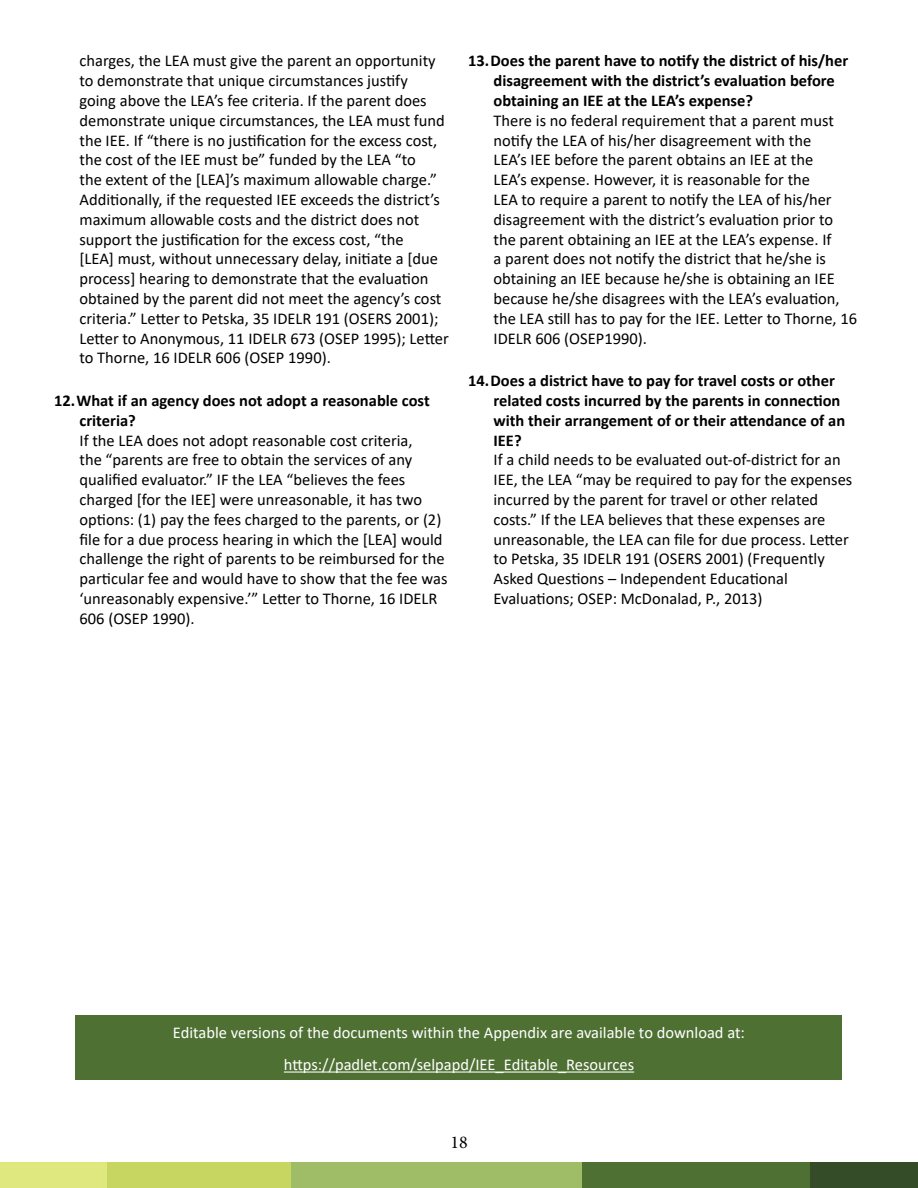
<style>
.page{position:relative;width:918px;height:1188px;background:#fff}
.page>*{position:absolute;margin:0;border:0;box-sizing:border-box;transform-origin:0 0}
.t1{font:18px "Minion Pro";color:#000}
.t2{font:16.5px/19.8px "Calibri";color:#000}
.t3{font:700 16.5px/19.8px "Calibri";color:#000}
.t4{font:16.5px/31.8px "Calibri";color:#fff;text-align:center}
</style>
<div class="page">
<div style="left:106px;top:1163px;width:186px;height:25px;background:#c6d660"></div>
<div style="left:0;top:1163px;width:106px;height:25px;background:#dfe77f"></div>
<div style="left:582px;top:1163px;width:228px;height:25px;background:#4f7033"></div>
<div style="left:292px;top:1163px;width:290px;height:25px;background:#9fbd66"></div>
<div style="left:810px;top:1163px;width:108px;height:25px;background:#354c28"></div>
<div style="left:76px;top:1016px;width:766px;height:32px;background:#4f7033"></div>
<div style="left:76px;top:1047px;width:766px;height:33px;background:#4f7033"></div>
<hr style="left:284px;top:1072px;width:350px;height:1px;background:#fff">
<p class="t2" style="left:80px;top:51px;width:371px">charges, the LEA must give the parent an opportunity to demonstrate that unique circumstances justify<br>going above the LEA’s fee criteria. If the parent does demonstrate unique circumstances, the LEA must fund the IEE. If “there is no justification for the excess cost, the cost of the IEE must be” funded by the LEA “to<br>the extent of the [LEA]’s maximum allowable charge.” Additionally, if the requested IEE exceeds the district’s maximum allowable costs and the district does not support the justification for the excess cost, “the<br>[LEA] must, without unnecessary delay, initiate a [due process] hearing to demonstrate that the evaluation obtained by the parent did not meet the agency’s cost criteria.” Letter to Petska, 35 IDELR 191 (OSERS 2001); Letter to Anonymous, 11 IDELR 673 (OSEP 1995); Letter to Thorne, 16 IDELR 606 (OSEP 1990).</p>
<p class="t3" style="left:80px;top:390px;width:352px;text-indent:-26px">12.What if an agency does not adopt a reasonable cost criteria?</p>
<p class="t2" style="left:80px;top:430px;width:369px">If the LEA does not adopt reasonable cost criteria,<br>the “parents are free to obtain the services of any qualified evaluator.” IF the LEA “believes the fees charged [for the IEE] were unreasonable, it has two options: (1) pay the fees charged to the parents, or (2) file for a due process hearing in which the [LEA] would challenge the right of parents to be reimbursed for the particular fee and would have to show that the fee was ‘unreasonably expensive.’” Letter to Thorne, 16 IDELR 606 (OSEP 1990).</p>
<p class="t3" style="left:494px;top:51px;width:356px;text-indent:-26px">13.Does the parent have to notify the district of his/her disagreement with the district’s evaluation before obtaining an IEE at the LEA’s expense?</p>
<p class="t2" style="left:494px;top:110px;width:365px">There is no federal requirement that a parent must notify the LEA of his/her disagreement with the<br>LEA’s IEE before the parent obtains an IEE at the<br>LEA’s expense. However, it is reasonable for the<br>LEA to require a parent to notify the LEA of his/her disagreement with the district’s evaluation prior to the parent obtaining an IEE at the LEA’s expense. If<br>a parent does not notify the district that he/she is obtaining an IEE because he/she is obtaining an IEE because he/she disagrees with the LEA’s evaluation, the LEA still has to pay for the IEE. Letter to Thorne, 16<br>IDELR 606 (OSEP1990).</p>
<p class="t3" style="left:494px;top:371px;width:353px;text-indent:-26px">14.Does a district have to pay for travel costs or other related costs incurred by the parents in connection with their arrangement of or their attendance of an IEE?</p>
<p class="t2" style="left:494px;top:450px;width:360px">If a child needs to be evaluated out-of-district for an IEE, the LEA “may be required to pay for the expenses incurred by the parent for travel or other related costs.” If the LEA believes that these expenses are unreasonable, the LEA can file for due process. Letter to Petska, 35 IDELR 191 (OSERS 2001) (Frequently Asked Questions – Independent Educational Evaluations; OSEP: McDonalad, P., 2013)</p>
<p class="t4" style="left:173px;top:1017px;width:574px">Editable versions of the documents within the Appendix are available to download at: https://padlet.com/selpapd/IEE_Editable_Resources</p>
<p class="t1" style="left:450px;top:1130px;width:19px">18</p>
</div>
